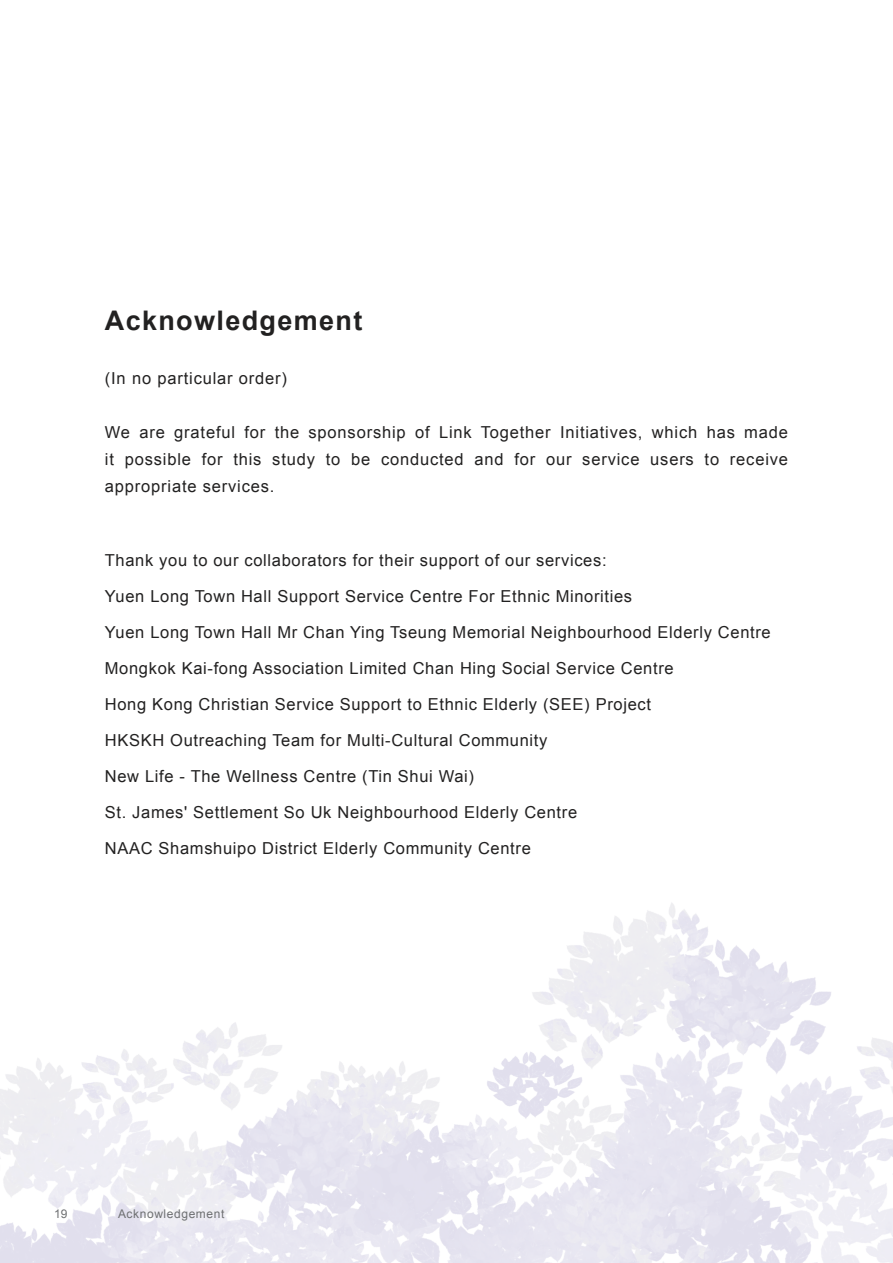
<style>
.page{position:relative;width:893px;height:1263px;background:#fff}
.page>*{position:absolute;margin:0;border:0;box-sizing:border-box;transform-origin:0 0}
.t1{font:700 27px "Arial";letter-spacing:.05em;color:#222121}
.t2{font:16.5px/27px "Arial";letter-spacing:.04em;color:#222121;text-align:justify}
.t3{font:12px "Arial";letter-spacing:.05em;color:#6e7072}
</style>
<div class="page">
<img style="left:0;top:903px;width:893px;height:360px">
<p class="t1" style="left:105px;top:303px;width:259px">Acknowledgement</p>
<p class="t2" style="left:105px;top:365px;width:184px">(In no particular order)</p>
<p class="t2" style="left:105px;top:419px;width:685px">We are grateful for the sponsorship of Link Together Initiatives, which has made it possible for this study to be conducted and for our service users to receive appropriate services.</p>
<p class="t2" style="left:105px;top:547px;width:503px">Thank you to our collaborators for their support of our services:</p>
<p class="t2" style="left:105px;top:583px;width:529px">Yuen Long Town Hall Support Service Centre For Ethnic Minorities</p>
<p class="t2" style="left:105px;top:619px;width:667px">Yuen Long Town Hall Mr Chan Ying Tseung Memorial Neighbourhood Elderly Centre</p>
<p class="t2" style="left:105px;top:655px;width:570px">Mongkok Kai-fong Association Limited Chan Hing Social Service Centre</p>
<p class="t2" style="left:105px;top:691px;width:548px">Hong Kong Christian Service Support to Ethnic Elderly (SEE) Project</p>
<p class="t2" style="left:105px;top:727px;width:444px">HKSKH Outreaching Team for Multi-Cultural Community</p>
<p class="t2" style="left:105px;top:763px;width:371px">New Life - The Wellness Centre (Tin Shui Wai)</p>
<p class="t2" style="left:105px;top:799px;width:474px">St. James' Settlement So Uk Neighbourhood Elderly Centre</p>
<p class="t2" style="left:105px;top:835px;width:427px">NAAC Shamshuipo District Elderly Community Centre</p>
<p class="t3" style="left:54px;top:1205px;width:15px">19</p>
<p class="t3" style="left:118px;top:1205px;width:108px">Acknowledgement</p>
</div>
